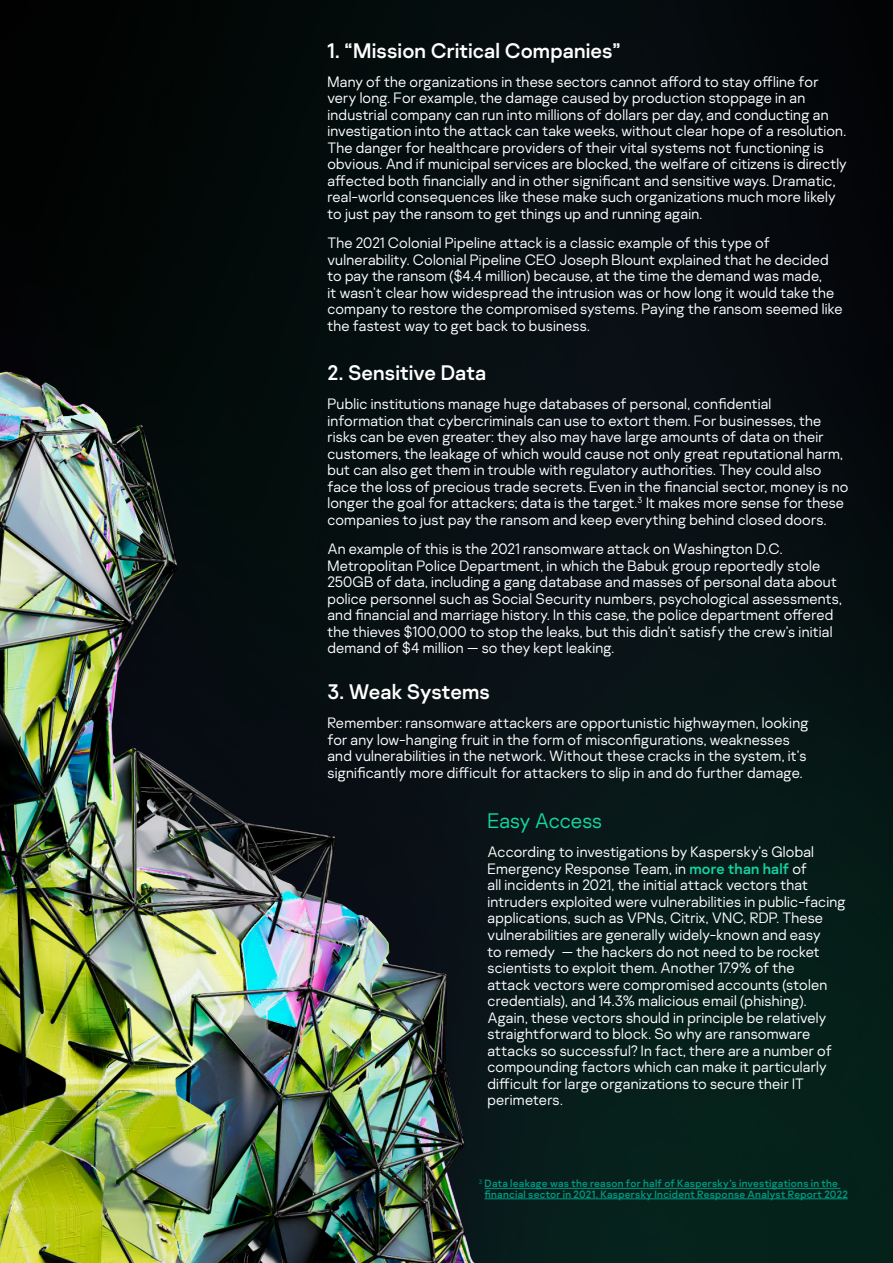
<style>
.page{position:relative;width:893px;height:1263px;background:#fff}
.page>*{position:absolute;margin:0;border:0;box-sizing:border-box;transform-origin:0 0}
.Body{font:21px "Kaspersky Sans";color:#fff}
.Body-2{font:300 21px "Kaspersky Sans";letter-spacing:-.005em;color:#15d5a2}
.Body-3{font:300 15px/16.5px "Kaspersky Sans";letter-spacing:.015em;color:#fff}
.Reference{font:10.5px/10.5px "Kaspersky Sans";letter-spacing:.025em;color:#009982}
.s1{font-weight:400;color:#15d5a2}
</style>
<div class="page">
<img style="left:0;top:0;width:893px;height:1263px">
<img style="left:0;top:241px;width:674px;height:1022px">
<hr style="left:484px;top:1188px;width:356px;height:1px;background:#009982">
<hr style="left:484px;top:1198px;width:364px;height:1px;background:#009982">
<p class="Body" style="left:327px;top:38px;width:295px">1. “Mission Critical Companies”</p>
<p class="Body-3" style="left:327px;top:73px;width:521px">Many of the organizations in these sectors cannot afford to stay offline for very long. For example, the damage caused by production stoppage in an industrial company can run into millions of dollars per day, and conducting an investigation into the attack can take weeks, without clear hope of a resolution.<br>The danger for healthcare providers of their vital systems not functioning is obvious. And if municipal services are blocked, the welfare of citizens is directly affected both financially and in other significant and sensitive ways. Dramatic, real-world consequences like these make such organizations much more likely to just pay the ransom to get things up and running again.</p>
<p class="Body-3" style="left:327px;top:235px;width:516px">The 2021 Colonial Pipeline attack is a classic example of this type of vulnerability. Colonial Pipeline CEO Joseph Blount explained that he decided to pay the ransom ($4.4 million) because, at the time the demand was made,<br>it wasn’t clear how widespread the intrusion was or how long it would take the company to restore the compromised systems. Paying the ransom seemed like the fastest way to get back to business.</p>
<p class="Body" style="left:327px;top:360px;width:160px">2. Sensitive Data</p>
<p class="Body-3" style="left:327px;top:396px;width:522px">Public institutions manage huge databases of personal, confidential information that cybercriminals can use to extort them. For businesses, the risks can be even greater: they also may have large amounts of data on their customers, the leakage of which would cause not only great reputational harm, but can also get them in trouble with regulatory authorities. They could also face the loss of precious trade secrets. Even in the financial sector, money is no longer the goal for attackers; data is the target.<sup>3</sup> It makes more sense for these companies to just pay the ransom and keep everything behind closed doors.</p>
<p class="Body-3" style="left:327px;top:541px;width:516px">An example of this is the 2021 ransomware attack on Washington D.C.<br>Metropolitan Police Department, in which the Babuk group reportedly stole 250GB of data, including a gang database and masses of personal data about police personnel such as Social Security numbers, psychological assessments, and financial and marriage history. In this case, the police department offered the thieves $100,000 to stop the leaks, but this didn’t satisfy the crew’s initial demand of $4 million — so they kept leaking.</p>
<p class="Body" style="left:327px;top:679px;width:164px">3. Weak Systems</p>
<p class="Body-3" style="left:327px;top:715px;width:483px">Remember: ransomware attackers are opportunistic highwaymen, looking for any low-hanging fruit in the form of misconfigurations, weaknesses and vulnerabilities in the network. Without these cracks in the system, it’s significantly more difficult for attackers to slip in and do further damage.</p>
<p class="Body-2" style="left:488px;top:808px;width:116px">Easy Access</p>
<p class="Body-3" style="left:488px;top:844px;width:360px">According to investigations by Kaspersky’s Global Emergency Response Team, in <span class="s1">more than half</span> of<br>all incidents in 2021, the initial attack vectors that intruders exploited were vulnerabilities in public-facing applications, such as VPNs, Citrix, VNC, RDP. These vulnerabilities are generally widely-known and easy<br>to remedy — the hackers do not need to be rocket scientists to exploit them. Another 17.9% of the<br>attack vectors were compromised accounts (stolen credentials), and 14.3% malicious email (phishing).<br>Again, these vectors should in principle be relatively straightforward to block. So why are ransomware attacks so successful? In fact, there are a number of compounding factors which can make it particularly difficult for large organizations to secure their IT perimeters.</p>
<p class="Reference" style="left:484px;top:1178px;width:365px;text-indent:-6px"><sup>3</sup> Data leakage was the reason for half of Kaspersky’s investigations in the financial sector in 2021. Kaspersky Incident Response Analyst Report 2022</p>
</div>
